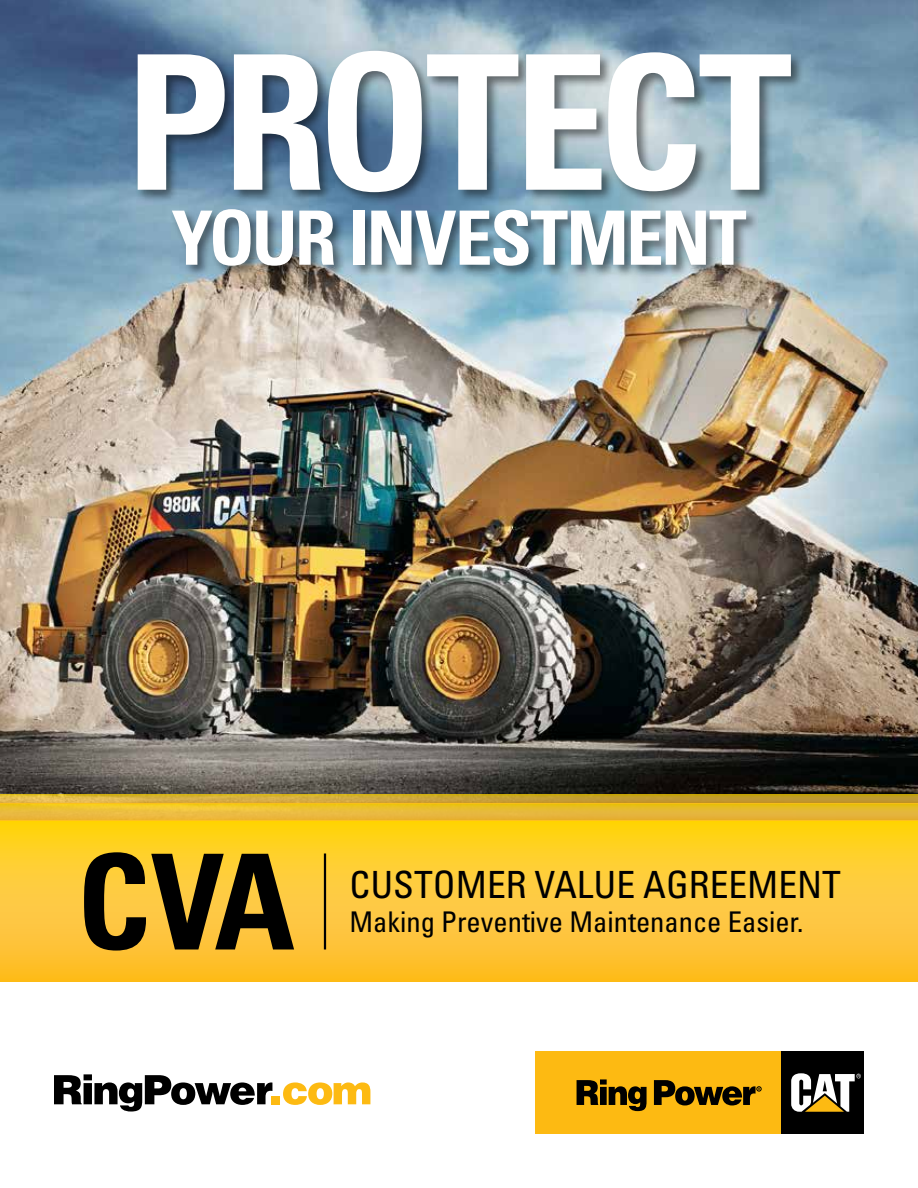
<style>
.page{position:relative;width:918px;height:1188px;background:#fff}
.page>*{position:absolute;margin:0;border:0;box-sizing:border-box;transform-origin:0 0}
.t1{font:700 condensed 187.5px "Univers LT Pro";letter-spacing:-.035em;color:#fff}
.t2{font:700 condensed 132.6px "Univers LT Pro";color:#000}
.t3{font:700 condensed 75px "Univers LT Pro";letter-spacing:-.035em;color:#fff}
.t4{font:condensed 37.5px "Univers LT Pro";color:#000}
.t5{font:condensed 28.5px "Univers LT Pro";color:#000}
</style>
<div class="page">
<img style="left:0;top:0;width:918px;height:795px">
<div style="left:135px;top:48px;width:670px;height:232px;background:#000;opacity:.5"></div>
<svg style="left:54px;top:1074px;width:218px;height:38px"></svg>
<div style="left:272px;top:1096px;width:8px;height:8px;background:#fdba12"></div>
<svg style="left:283px;top:1082px;width:87px;height:23px"></svg>
<div style="left:536px;top:1052px;width:246px;height:82px;background:#fdba12"></div>
<div style="left:782px;top:1052px;width:82px;height:82px;background:#000"></div>
<svg style="left:791px;top:1073px;width:70px;height:39px"></svg>
<svg style="left:577px;top:1079px;width:70px;height:32px"></svg>
<svg style="left:654px;top:1080px;width:107px;height:25px"></svg>
<svg style="left:0;top:821px;width:918px;height:160px;background:#fec930"></svg>
<svg style="left:0;top:804px;width:918px;height:17px;background:#eaba31"></svg>
<svg style="left:0;top:795px;width:918px;height:9px;background:#d2a831"></svg>
<hr style="left:324px;top:854px;width:2px;height:95px;background:#000">
<h1 class="t1" style="left:126px;top:8px;width:668px">PROTECT</h1>
<h3 class="t3" style="left:171px;top:192px;width:577px">YOUR INVESTMENT</h3>
<h2 class="t2" style="left:77px;top:821px;width:220px">CVA</h2>
<h3 class="t4" style="left:350px;top:861px;width:493px">CUSTOMER VALUE AGREEMENT</h3>
<p class="t5" style="left:350px;top:904px;width:455px">Making Preventive Maintenance Easier.</p>
</div>
